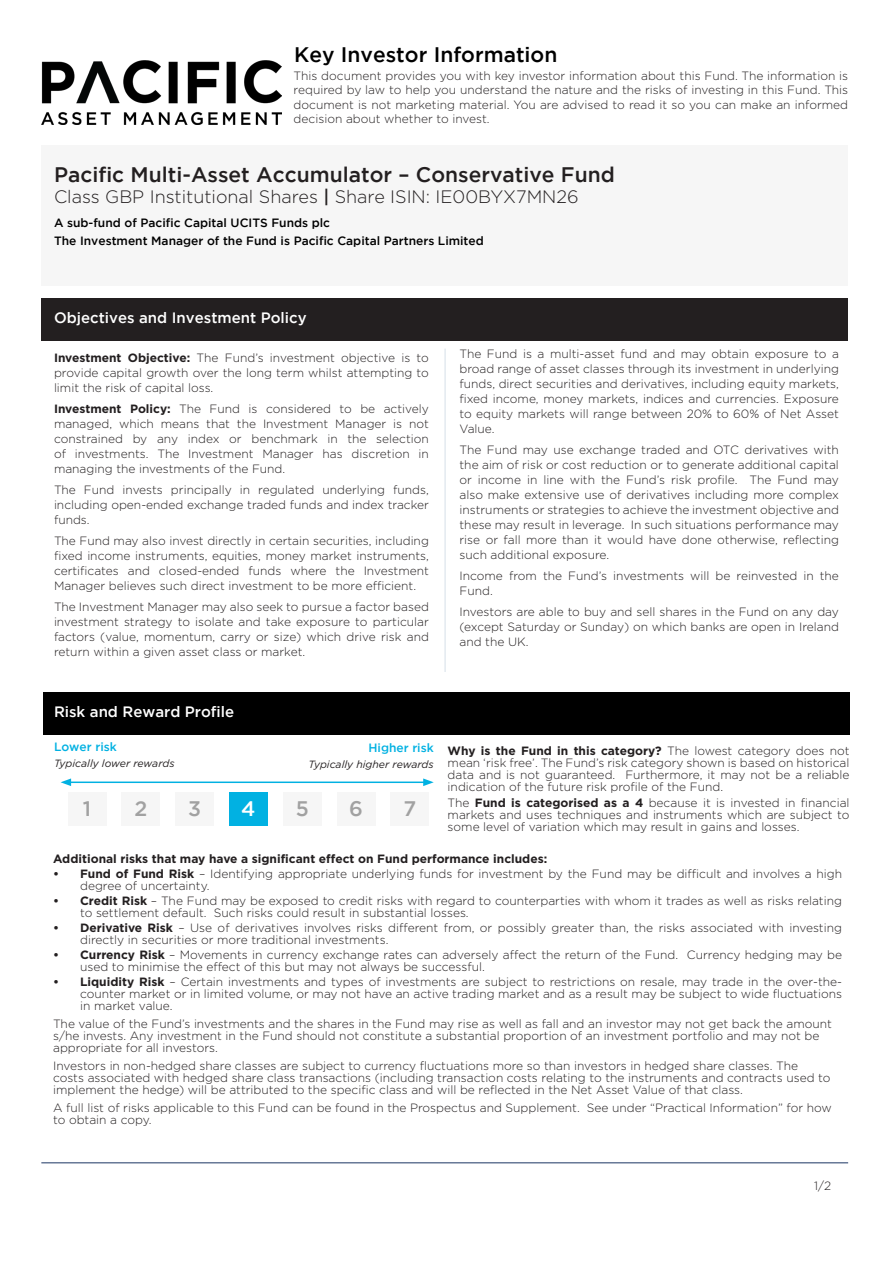
<style>
.page{position:relative;width:893px;height:1263px;background:#fff}
.page>*{position:absolute;margin:0;border:0;box-sizing:border-box;transform-origin:0 0}
.t1{font:500 21px "Gotham";color:#231f20}
.t2{font:500 21px "Gotham";color:#000}
.t3{font:500 21px "Gotham";color:#a1a1a1}
.t4{font:500 21px "Gotham";color:#fff}
.t5{font:300 18px "Gotham";color:#231f20}
.t6{font:500 15px "Gotham";color:#fff}
.t7{font:300 12px/15px "Gotham";color:#231f20;text-align:justify}
.t8{font:500 12px "Gotham";color:#000}
.t9{font:700 12px "Gotham";color:#231f20}
.t10{font:500 12px "Gotham";color:#01b1e2}
.t11{font:italic 10.5px "Gotham";color:#231f20}
.s1{font-weight:500}
.s2{font-weight:700}
</style>
<div class="page">
<div style="left:41px;top:298px;width:807px;height:42px;background:#231f20"></div>
<div style="left:41px;top:145px;width:807px;height:141px;background:#f6f6f6"></div>
<div style="left:43px;top:692px;width:806px;height:42px;background:#000"></div>
<div style="left:68px;top:792px;width:38px;height:34px;background:#f6f6f6"></div>
<div style="left:122px;top:792px;width:38px;height:34px;background:#f6f6f6"></div>
<div style="left:176px;top:792px;width:38px;height:34px;background:#f6f6f6"></div>
<div style="left:229px;top:792px;width:39px;height:34px;background:#01b1e2"></div>
<div style="left:283px;top:792px;width:38px;height:34px;background:#f6f6f6"></div>
<div style="left:337px;top:792px;width:38px;height:34px;background:#f6f6f6"></div>
<div style="left:391px;top:792px;width:38px;height:34px;background:#f6f6f6"></div>
<hr style="left:41px;top:1162px;width:807px;height:1px;background:#1b3463">
<hr style="left:444px;top:349px;width:2px;height:323px;background:#e3eaf0">
<img style="left:41px;top:61px;width:240px;height:64px">
<hr style="left:69px;top:781px;width:356px;height:2px;background:#01b1e2">
<svg style="left:61px;top:778px;width:10px;height:8px"></svg>
<svg style="left:423px;top:778px;width:11px;height:8px"></svg>
<p class="t2" style="left:294px;top:42px;width:265px">Key Investor Information</p>
<p class="t7" style="left:294px;top:68px;width:556px;line-height:14.4px">This document provides you with key investor information about this Fund. The information is required by law to help you understand the nature and the risks of investing in this Fund. This document is not marketing material. You are advised to read it so you can make an informed decision about whether to invest.</p>
<p class="t1" style="left:54px;top:162px;width:562px">Pacific Multi-Asset Accumulator – Conservative Fund</p>
<p class="t5" style="left:54px;top:185px;width:526px">Class GBP Institutional Shares <span class="s1">|</span> Share ISIN: IE00BYX7MN26</p>
<p class="t8" style="left:54px;top:216px;width:278px">A sub-fund of Pacific Capital UCITS Funds plc</p>
<p class="t8" style="left:54px;top:234px;width:431px">The Investment Manager of the Fund is Pacific Capital Partners Limited</p>
<p class="t6" style="left:54px;top:309px;width:254px">Objectives and Investment Policy</p>
<p class="t7" style="left:54px;top:350px;width:376px"><span class="s2">Investment Objective:</span> The Fund’s investment objective is to provide capital growth over the long term whilst attempting to limit the risk of capital loss.</p>
<p class="t7" style="left:54px;top:401px;width:376px"><span class="s2">Investment Policy:</span> The Fund is considered to be actively managed, which means that the Investment Manager is not constrained by any index or benchmark in the selection of investments. The Investment Manager has discretion in managing the investments of the Fund.</p>
<p class="t7" style="left:54px;top:482px;width:376px">The Fund invests principally in regulated underlying funds, including open-ended exchange traded funds and index tracker funds.</p>
<p class="t7" style="left:54px;top:533px;width:376px">The Fund may also invest directly in certain securities, including fixed income instruments, equities, money market instruments, certificates and closed-ended funds where the Investment Manager believes such direct investment to be more efficient.</p>
<p class="t7" style="left:54px;top:599px;width:376px">The Investment Manager may also seek to pursue a factor based investment strategy to isolate and take exposure to particular factors (value, momentum, carry or size) which drive risk and return within a given asset class or market.</p>
<p class="t7" style="left:459px;top:346px;width:381px">The Fund is a multi-asset fund and may obtain exposure to a broad range of asset classes through its investment in underlying funds, direct securities and derivatives, including equity markets, fixed income, money markets, indices and currencies. Exposure to equity markets will range between 20% to 60% of Net Asset Value.</p>
<p class="t7" style="left:459px;top:442px;width:381px">The Fund may use exchange traded and OTC derivatives with the aim of risk or cost reduction or to generate additional capital or income in line with the Fund’s risk profile. The Fund may also make extensive use of derivatives including more complex instruments or strategies to achieve the investment objective and these may result in leverage. In such situations performance may rise or fall more than it would have done otherwise, reflecting such additional exposure.</p>
<p class="t7" style="left:459px;top:568px;width:381px">Income from the Fund’s investments will be reinvested in the<br>Fund.</p>
<p class="t7" style="left:459px;top:604px;width:381px">Investors are able to buy and sell shares in the Fund on any day (except Saturday or Sunday) on which banks are open in Ireland and the UK.</p>
<p class="t6" style="left:54px;top:703px;width:182px">Risk and Reward Profile</p>
<p class="t10" style="left:54px;top:740px;width:64px">Lower risk</p>
<p class="t10" style="left:368px;top:741px;width:67px">Higher risk</p>
<p class="t11" style="left:54px;top:758px;width:122px">Typically lower rewards</p>
<p class="t11" style="left:308px;top:759px;width:127px">Typically higher rewards</p>
<p class="t3" style="left:83px;top:797px;width:10px">1</p>
<p class="t3" style="left:134px;top:797px;width:14px">2</p>
<p class="t3" style="left:188px;top:797px;width:14px">3</p>
<p class="t4" style="left:241px;top:797px;width:16px">4</p>
<p class="t3" style="left:296px;top:797px;width:15px">5</p>
<p class="t3" style="left:349px;top:797px;width:15px">6</p>
<p class="t3" style="left:403px;top:797px;width:14px">7</p>
<p class="t7" style="left:448px;top:744px;width:403px;line-height:12px"><span class="s2">Why is the Fund in this category?</span> The lowest category does not mean ‘risk free’. The Fund’s risk category shown is based on historical data and is not guaranteed. Furthermore, it may not be a reliable indication of the future risk profile of the Fund.</p>
<p class="t7" style="left:448px;top:797px;width:403px;line-height:12px">The <span class="s2">Fund is categorised as a 4</span> because it is invested in financial markets and uses techniques and instruments which are subject to some level of variation which may result in gains and losses.</p>
<p class="t9" style="left:53px;top:852px;width:496px">Additional risks that may have a significant effect on Fund performance includes:</p>
<p class="t7" style="left:80px;top:868px;width:763px;line-height:12px;text-indent:-27px"><span class="s2">• Fund of Fund Risk</span> – Identifying appropriate underlying funds for investment by the Fund may be difficult and involves a high degree of uncertainty.</p>
<p class="t7" style="left:80px;top:895px;width:763px;line-height:12px;text-indent:-27px"><span class="s2">• Credit Risk</span> – The Fund may be exposed to credit risks with regard to counterparties with whom it trades as well as risks relating to settlement default. Such risks could result in substantial losses.</p>
<p class="t7" style="left:80px;top:922px;width:763px;line-height:12px;text-indent:-27px"><span class="s2">• Derivative Risk</span> – Use of derivatives involves risks different from, or possibly greater than, the risks associated with investing directly in securities or more traditional investments.</p>
<p class="t7" style="left:80px;top:949px;width:763px;line-height:12px;text-indent:-27px"><span class="s2">• Currency Risk</span> – Movements in currency exchange rates can adversely affect the return of the Fund. Currency hedging may be used to minimise the effect of this but may not always be successful.</p>
<p class="t7" style="left:80px;top:976px;width:763px;line-height:12px;text-indent:-27px"><span class="s2">• Liquidity Risk</span> – Certain investments and types of investments are subject to restrictions on resale, may trade in the over-the&shy;counter market or in limited volume, or may not have an active trading market and as a result may be subject to wide fluctuations in market value.</p>
<p class="t7" style="left:53px;top:1018px;width:780px;line-height:12px;text-align:left">The value of the Fund’s investments and the shares in the Fund may rise as well as fall and an investor may not get back the amount s/he invests. Any investment in the Fund should not constitute a substantial proportion of an investment portfolio and may not be appropriate for all investors.</p>
<p class="t7" style="left:53px;top:1060px;width:779px;line-height:12px;text-align:left">Investors in non-hedged share classes are subject to currency fluctuations more so than investors in hedged share classes. The costs associated with hedged share class transactions (including transaction costs relating to the instruments and contracts used to implement the hedge) will be attributed to the specific class and will be reflected in the Net Asset Value of that class.</p>
<p class="t7" style="left:53px;top:1102px;width:780px;line-height:12px">A full list of risks applicable to this Fund can be found in the Prospectus and Supplement. See under “Practical Information” for how to obtain a copy.</p>
<p class="t7" style="left:814px;top:1178px;width:18px">1/2</p>
</div>
